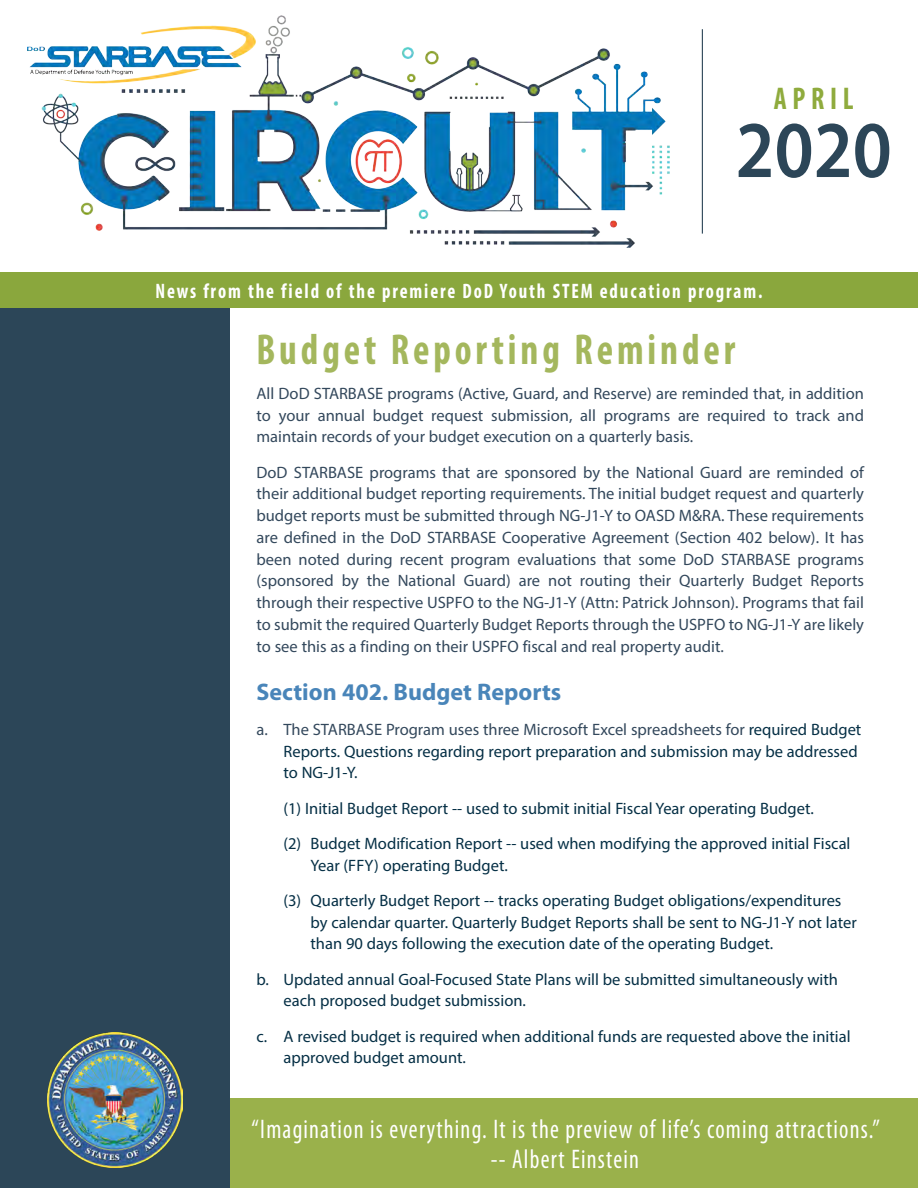
<style>
.page{position:relative;width:918px;height:1188px;background:#fff}
.page>*{position:absolute;margin:0;border:0;box-sizing:border-box;transform-origin:0 0}
.t1{font:600 81px "Myriad Pro";color:#2c4658;scale:.9 1}
.Article_Title{font:700 condensed 43.5px "Myriad Pro";letter-spacing:.1em;color:#a4b75d;scale:.9 1}
.t2{font:700 condensed 31.5px "Myriad Pro";letter-spacing:.2em;color:#8fab3d;scale:.9 1}
.Front_Page_Quote{font:condensed 27px "Myriad Pro";letter-spacing:.05em;color:#fff;scale:.9 1}
.Header-_Level_2{font:700 24px "Myriad Pro";color:#4985b9}
.Table_-_Normal{font:700 condensed 21px "Myriad Pro";letter-spacing:.1em;color:#fff;scale:.9 1}
.Body_Paragraphs{font:16.5px/21.8px "Myriad Pro";color:#33485c;text-align:justify}
.Numbered_Lists{font:16.5px/21.8px "Myriad Pro";color:#052f45}
.s1{color:#33485c}
</style>
<div class="page">
<div style="left:0;top:308px;width:230px;height:880px;background:#2c4658"></div>
<img style="left:47px;top:1033px;width:135px;height:135px">
<div style="left:230px;top:1098px;width:688px;height:90px;background:#9ab14b"></div>
<div style="left:0;top:272px;width:918px;height:36px;background:#8aa73d"></div>
<hr style="left:702px;top:29px;width:1px;height:205px;background:#2c4658">
<img style="left:27px;top:15px;width:642px;height:233px">
<p class="t2" style="left:774px;top:79px;width:90px">APRIL</p>
<p class="t1" style="left:736px;top:98px;width:175px">2020</p>
<p class="Table_-_Normal" style="left:155px;top:278px;width:676px">News from the field of the premiere DoD Youth STEM education program.</p>
<p class="Article_Title" style="left:256px;top:322px;width:534px">Budget Reporting Reminder</p>
<p class="Body_Paragraphs" style="left:256px;top:382px;width:609px">All DoD STARBASE programs (Active, Guard, and Reserve) are reminded that, in addition to your annual budget request submission, all programs are required to track and maintain records of your budget execution on a quarterly basis.</p>
<p class="Body_Paragraphs" style="left:256px;top:461px;width:609px">DoD STARBASE programs that are sponsored by the National Guard are reminded of their additional budget reporting requirements. The initial budget request and quarterly budget reports must be submitted through NG-J1-Y to OASD M&amp;RA. These requirements are defined in the DoD STARBASE Cooperative Agreement (Section 402 below). It has been noted during recent program evaluations that some DoD STARBASE programs (sponsored by the National Guard) are not routing their Quarterly Budget Reports through their respective USPFO to the NG-J1-Y (Attn: Patrick Johnson). Programs that fail to submit the required Quarterly Budget Reports through the USPFO to NG-J1-Y are likely to see this as a finding on their USPFO fiscal and real property audit.</p>
<p class="Header-_Level_2" style="left:256px;top:676px;width:306px">Section 402. Budget Reports</p>
<p class="Numbered_Lists" style="left:284px;top:718px;width:579px;text-indent:-27px"><span class="s1">a. The STARBASE Program uses three Microsoft Excel spreadsheets for</span> required Budget<br>Reports. Questions regarding report preparation and submission may be addressed to NG-J1-Y.</p>
<p class="Numbered_Lists" style="left:284px;top:797px;width:532px">(1) Initial Budget Report -- used to submit initial Fiscal Year operating Budget.</p>
<p class="Numbered_Lists" style="left:310px;top:832px;width:542px;text-indent:-27px">(2) Budget Modification Report -- used when modifying the approved initial Fiscal<br>Year (FFY) operating Budget.</p>
<p class="Numbered_Lists" style="left:310px;top:889px;width:548px;text-indent:-27px">(3) Quarterly Budget Report -- tracks operating Budget obligations/expenditures by calendar quarter. Quarterly Budget Reports shall be sent to NG-J1-Y not later than 90 days following the execution date of the operating Budget.</p>
<p class="Numbered_Lists" style="left:284px;top:968px;width:556px;text-indent:-27px">b. Updated annual Goal-Focused State Plans will be submitted simultaneously with each proposed budget submission.</p>
<p class="Numbered_Lists" style="left:284px;top:1025px;width:569px;text-indent:-27px">c. A revised budget is required when additional funds are requested above the initial approved budget amount.</p>
<p class="Front_Page_Quote" style="left:252px;top:1113px;width:700px">“Imagination is everything. It is the preview of life’s coming attractions.”</p>
<p class="Front_Page_Quote" style="left:491px;top:1143px;width:166px">-- Albert Einstein</p>
</div>
